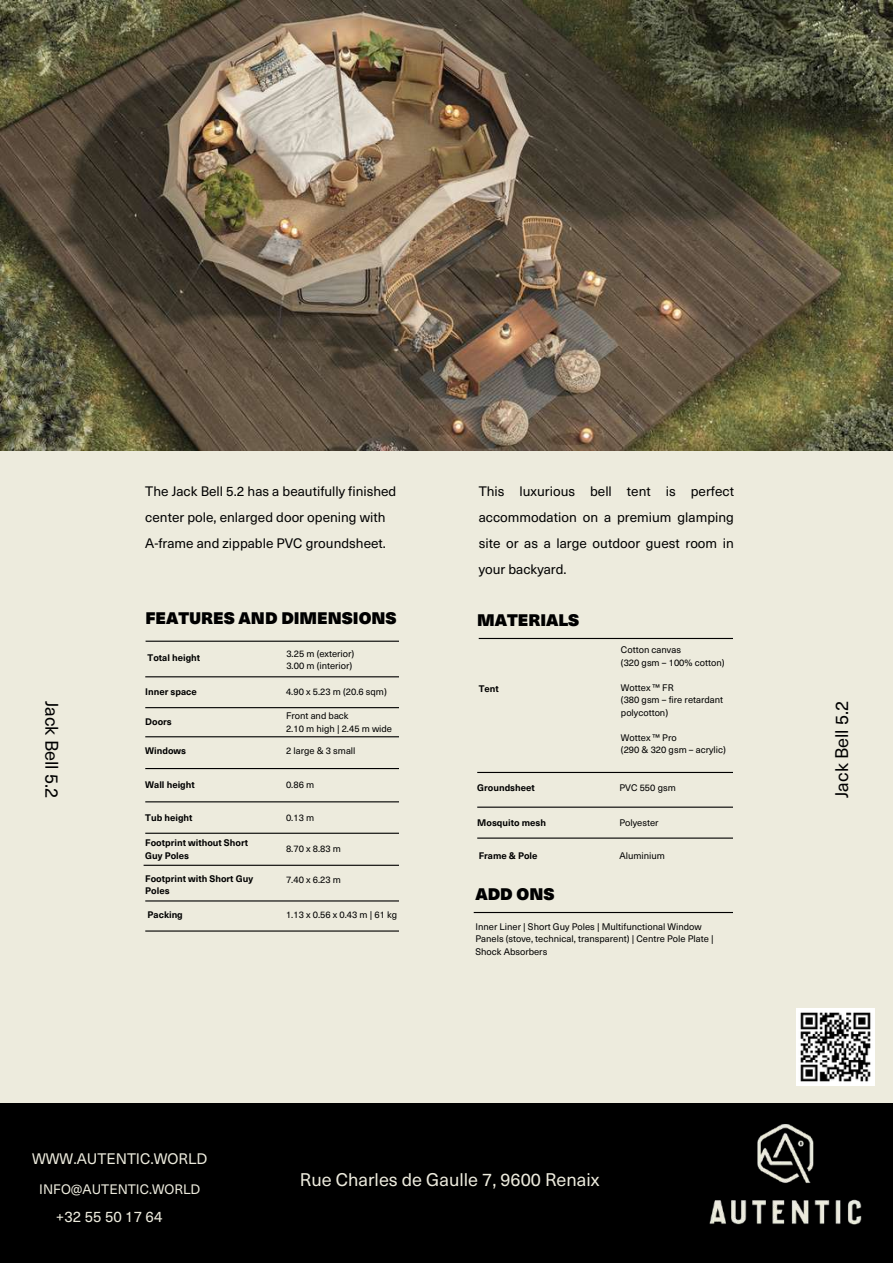
<style>
.page{position:relative;width:893px;height:1264px;background:#fff}
.page>*{position:absolute;margin:0;border:0;box-sizing:border-box;transform-origin:0 0}
.t1{font:18px "Neue Haas Unica";color:#edebdd}
.t2{font:18px "Neue Haas Unica";color:#000}
.t3{font:900 16.5px "Neue Haas Unica";color:#000}
.t4{font:15px "Neue Haas Unica";color:#edebdd}
.t5{font:13.5px/25.8px "Neue Haas Unica";color:#000}
.t6{font:13.5px "Neue Haas Unica";color:#edebdd}
.t7{font:9.3px/12.5px "Neue Haas Unica";color:#000}
.t8{font:700 9.3px/12.5px "Neue Haas Unica";color:#000}
</style>
<div class="page">
<div style="left:0;top:0;width:892px;height:1262px;background:#edebdd"></div>
<div style="left:0;top:1103px;width:892px;height:159px;background:#000"></div>
<img style="left:0;top:0;width:892px;height:451px">
<img style="left:709px;top:1124px;width:153px;height:101px">
<hr style="left:145px;top:676px;width:260px;height:1px;background:#000">
<hr style="left:145px;top:707px;width:260px;height:1px;background:#000">
<hr style="left:145px;top:736px;width:260px;height:1px;background:#000">
<hr style="left:145px;top:768px;width:260px;height:1px;background:#000">
<hr style="left:145px;top:640px;width:260px;height:1px;background:#000">
<hr style="left:145px;top:801px;width:260px;height:1px;background:#000">
<hr style="left:145px;top:900px;width:260px;height:1px;background:#000">
<hr style="left:145px;top:930px;width:260px;height:1px;background:#000">
<hr style="left:477px;top:772px;width:260px;height:1px;background:#000">
<hr style="left:477px;top:806px;width:260px;height:1px;background:#000">
<hr style="left:477px;top:837px;width:260px;height:1px;background:#000">
<hr style="left:478px;top:638px;width:260px;height:1px;background:#000">
<hr style="left:473px;top:912px;width:260px;height:1px;background:#000">
<hr style="left:144px;top:864px;width:259px;height:1px;background:#000">
<div style="left:733px;top:621px;width:26px;height:418px;background:#edebdd"></div>
<hr style="left:145px;top:832px;width:260px;height:1px;background:#000">
<img style="left:796px;top:1008px;width:78px;height:77px">
<div style="left:399px;top:578px;width:27px;height:418px;background:#edebdd"></div>
<h1 class="t2" style="left:59px;top:700px;width:99px;rotate:90deg">Jack Bell 5.2</h1>
<h3 class="t5" style="left:145px;top:480px;width:252px">The Jack Bell 5.2 has a beautifully finished center pole, enlarged door opening with<br>A-frame and zippable PVC groundsheet.</h3>
<h3 class="t5" style="left:478px;top:480px;width:257px;text-align:justify">This luxurious bell tent is perfect accommodation on a premium glamping site or as a large outdoor guest room in your backyard.</h3>
<h2 class="t3" style="left:146px;top:612px;width:252px">FEATURES AND DIMENSIONS</h2>
<p class="t8" style="left:148px;top:652px;width:54px">Total height</p>
<p class="t7" style="left:286px;top:648px;width:69px">3.25 m (exterior)<br>3.00 m (interior)</p>
<p class="t8" style="left:145px;top:686px;width:53px">Inner space</p>
<p class="t7" style="left:286px;top:686px;width:102px">4.90 x 5.23 m (20.6 sqm)</p>
<p class="t8" style="left:145px;top:716px;width:28px">Doors</p>
<h2 class="t3" style="left:477px;top:613px;width:104px">MATERIALS</h2>
<p class="t7" style="left:621px;top:644px;width:105px">Cotton canvas<br>(320 gsm – 100% cotton)</p>
<p class="t7" style="left:621px;top:682px;width:104px">Wottex ™ FR<br>(380 gsm – fire retardant polycotton)</p>
<p class="t7" style="left:621px;top:732px;width:106px">Wottex ™ Pro<br>(290 &amp; 320 gsm – acrylic)</p>
<p class="t8" style="left:478px;top:683px;width:22px">Tent</p>
<p class="t7" style="left:286px;top:710px;width:107px">Front and back<br>2.10 m high | 2.45 m wide</p>
<p class="t8" style="left:145px;top:745px;width:42px">Windows</p>
<p class="t7" style="left:286px;top:745px;width:71px">2 large &amp; 3 small</p>
<p class="t8" style="left:145px;top:779px;width:51px">Wall height</p>
<p class="t7" style="left:286px;top:779px;width:30px">0.86 m</p>
<p class="t8" style="left:145px;top:812px;width:49px">Tub height</p>
<p class="t7" style="left:286px;top:812px;width:30px">0.13 m</p>
<p class="t8" style="left:145px;top:837px;width:104px">Footprint without Short<br>Guy Poles</p>
<p class="t7" style="left:286px;top:843px;width:56px">8.70 x 8.83 m</p>
<p class="t8" style="left:145px;top:873px;width:109px">Footprint with Short Guy<br>Poles</p>
<p class="t7" style="left:286px;top:874px;width:56px">7.40 x 6.23 m</p>
<p class="t8" style="left:148px;top:909px;width:37px">Packing</p>
<p class="t7" style="left:286px;top:909px;width:113px">1.13 x 0.56 x 0.43 m | 61 kg</p>
<p class="t8" style="left:477px;top:782px;width:59px">Groundsheet</p>
<p class="t7" style="left:619px;top:782px;width:58px">PVC 550 gsm</p>
<p class="t8" style="left:477px;top:817px;width:70px">Mosquito mesh</p>
<p class="t7" style="left:619px;top:817px;width:41px">Polyester</p>
<p class="t8" style="left:478px;top:850px;width:60px">Frame &amp; Pole</p>
<h2 class="t3" style="left:475px;top:887px;width:81px">ADD ONS</h2>
<p class="t7" style="left:475px;top:921px;width:240px">Inner Liner | Short Guy Poles | Multifunctional Window<br>Panels (stove, technical, transparent) | Centre Pole Plate |<br>Shock Absorbers</p>
<p class="t7" style="left:619px;top:850px;width:47px">Aluminium</p>
<h3 class="t4" style="left:32px;top:1152px;width:177px">WWW.AUTENTIC.WORLD</h3>
<h3 class="t6" style="left:39px;top:1183px;width:162px">INFO@AUTENTIC.WORLD</h3>
<h3 class="t4" style="left:56px;top:1210px;width:108px">+32 55 50 17 64</h3>
<h1 class="t1" style="left:300px;top:1171px;width:301px">Rue Charles de Gaulle 7, 9600 Renaix</h1>
<h1 class="t2" style="left:834px;top:798px;width:99px;rotate:-90deg">Jack Bell 5.2</h1>
</div>
